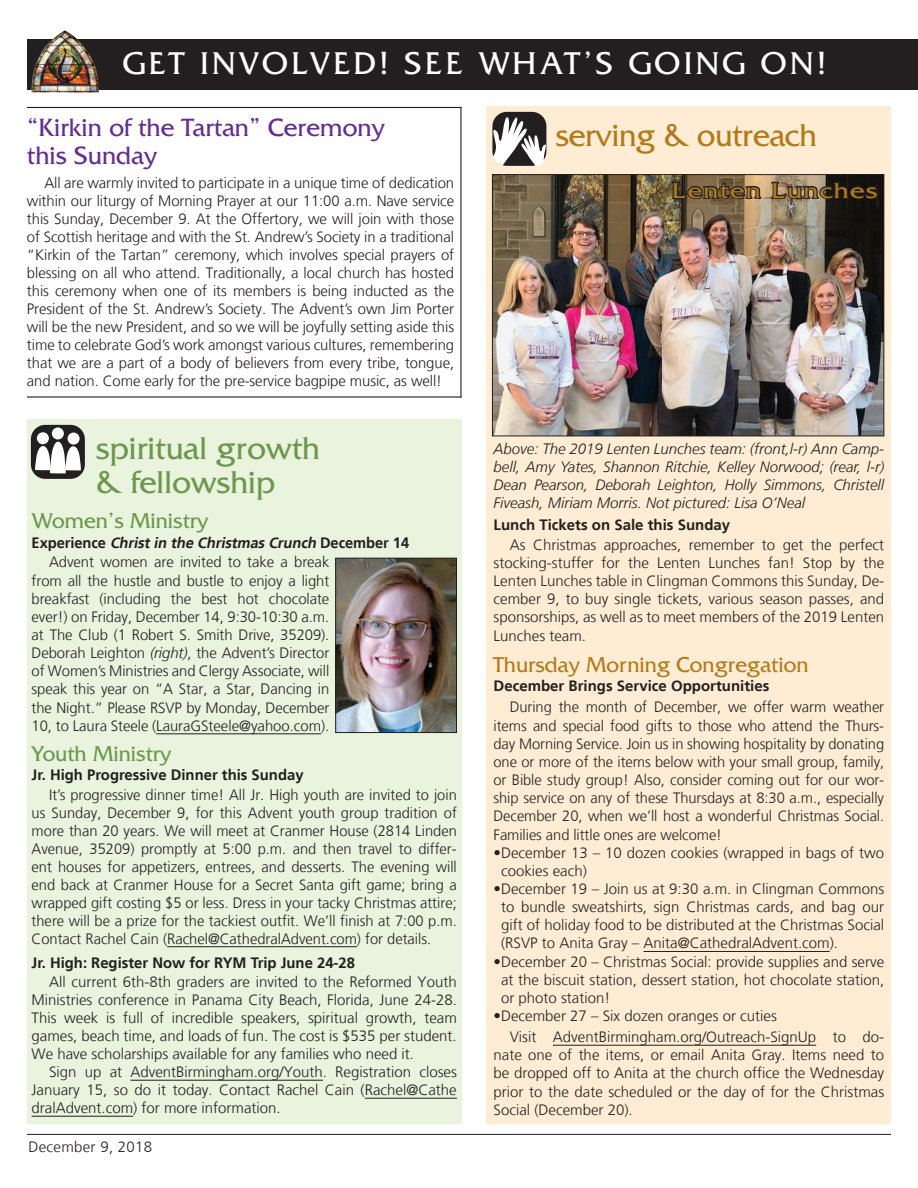
<style>
.page{position:relative;width:918px;height:1188px;background:#fff}
.page>*{position:absolute;margin:0;border:0;box-sizing:border-box;transform-origin:0 0}
.t1{font:33px "Friz Quadrata Std";letter-spacing:.1em;color:#fff}
.t2{font:33px/34.5px "Friz Quadrata Std";color:#6c984d}
.t3{font:33px "Friz Quadrata Std";letter-spacing:-.01em;color:#b37a19}
.t4{font:26.25px/27.8px "Friz Quadrata Std";color:#652d91}
.t5{font:22.5px "Friz Quadrata Std";color:#6c984d}
.t6{font:22.5px "Friz Quadrata Std";color:#b37a19}
.t7{font:22.5px "Friz Quadrata Std";letter-spacing:.05em;color:#b37a19;scale:1.23 1}
.t8{font:300 15px/18.1px "Frutiger";color:#231f20;text-align:justify}
.t9{font:italic 300 15px/18px "Frutiger";color:#231f20;text-align:justify}
.t10{font:700 15px "Frutiger";color:#231f20}
.t11{font:300 15px "Frutiger";letter-spacing:.02em;color:#231f20}
.s1{font-weight:700}
.s2{font-weight:700;font-style:italic}
.s3{font-style:italic}
</style>
<div class="page">
<div style="left:27px;top:39px;width:891px;height:51px;background:#231f20"></div>
<img style="left:31px;top:30px;width:68px;height:63px">
<hr style="left:27px;top:1134px;width:864px;height:1px;background:#231f20">
<div style="left:486px;top:107px;width:405px;height:1017px;background:#feedd4"></div>
<div style="left:492px;top:112px;width:54px;height:54px;background:#231f20;border-radius:14px"></div>
<svg style="left:492px;top:117px;width:55px;height:49px"></svg>
<div style="left:27px;top:419px;width:435px;height:705px;background:#e9f3dd"></div>
<div style="left:31px;top:425px;width:54px;height:54px;background:#231f20;border-radius:14px"></div>
<div style="left:37px;top:432px;width:12px;height:12px;background:#fff;border-radius:50%"></div>
<div style="left:52px;top:427px;width:12px;height:12px;background:#fff;border-radius:50%"></div>
<div style="left:68px;top:433px;width:12px;height:12px;background:#fff;border-radius:50%"></div>
<svg style="left:35px;top:442px;width:46px;height:31px"></svg>
<hr style="left:156px;top:733px;width:165px;height:1px;background:#231f20">
<hr style="left:167px;top:946px;width:190px;height:1px;background:#231f20">
<hr style="left:130px;top:1080px;width:193px;height:1px;background:#231f20">
<hr style="left:365px;top:1098px;width:92px;height:1px;background:#231f20">
<hr style="left:32px;top:1116px;width:101px;height:1px;background:#231f20">
<hr style="left:644px;top:951px;width:186px;height:1px;background:#231f20">
<hr style="left:553px;top:1045px;width:263px;height:1px;background:#231f20">
<hr style="left:460px;top:107px;width:2px;height:291px;background:#231f20">
<hr style="left:27px;top:396px;width:435px;height:2px;background:#231f20">
<hr style="left:27px;top:107px;width:435px;height:1px;background:#231f20">
<img style="left:494px;top:176px;width:388px;height:258px">
<div style="left:492px;top:174px;width:392px;height:262px;border:1px solid #231f20"></div>
<svg style="left:671px;top:181px;width:91px;height:19px"></svg>
<svg style="left:770px;top:180px;width:109px;height:20px"></svg>
<img style="left:337px;top:560px;width:118px;height:171px">
<div style="left:335px;top:558px;width:122px;height:175px;border:1px solid #231f20"></div>
<h1 class="t1" style="left:123px;top:45px;width:705px">GET INVOLVED! SEE WHAT’S GOING ON!</h1>
<h2 class="t4" style="left:27px;top:114px;width:359px">“Kirkin of the Tartan” Ceremony this Sunday</h2>
<p class="t8" style="left:27px;top:174px;width:429px;text-indent:17px">All are warmly invited to participate in a unique time of dedication within our liturgy of Morning Prayer at our 11:00 a.m. Nave service this Sunday, December 9. At the Offertory, we will join with those of Scottish heritage and with the St. Andrew’s Society in a traditional “Kirkin of the Tartan” ceremony, which involves special prayers of blessing on all who attend. Traditionally, a local church has hosted this ceremony when one of its members is being inducted as the President of the St. Andrew’s Society. The Advent’s own Jim Porter will be the new President, and so we will be joyfully setting aside this time to celebrate God’s work amongst various cultures, remembering that we are a part of a body of believers from every tribe, tongue, and nation. Come early for the pre-service bagpipe music, as well!</p>
<h3 class="t7" style="left:672px;top:178px;width:169px">Lenten Lunches</h3>
<h1 class="t3" style="left:556px;top:117px;width:263px">serving &amp; outreach</h1>
<h1 class="t2" style="left:96px;top:431px;width:226px">spiritual growth &amp; fellowship</h1>
<h3 class="t5" style="left:32px;top:508px;width:178px">Women’s Ministry</h3>
<p class="t8" style="left:49px;top:533px;width:362px;line-height:19.6px;text-indent:-17px"><span class="s1">E x p e r i e n c e</span> <span class="s2">Christin the Christmas Crunch</span> <span class="s1">D e c e m b e r 1 4<br></span>Advent women are invited to take a break</p>
<p class="t8" style="left:32px;top:572px;width:299px">from all the hustle and bustle to enjoy a light breakfast (including the best hot chocolate ever!) on Friday, December 14, 9:30-10:30 a.m. at The Club (1 Robert S. Smith Drive, 35209).<br>Deborah Leighton <span class="s3">(right)</span>, the Advent’s Director of Women’s Ministries and Clergy Associate, will speak this year on “A Star, a Star, Dancing in the Night.” Please RSVP by Monday, December 10, to Laura Steele (LauraGSteele@yahoo.com).</p>
<h3 class="t5" style="left:32px;top:741px;width:141px">Youth Ministry</h3>
<p class="t10" style="left:32px;top:766px;width:274px">Jr. High Progressive Dinner this Sunday</p>
<p class="t8" style="left:32px;top:786px;width:427px;text-indent:17px">It’s progressive dinner time! All Jr. High youth are invited to join us Sunday, December 9, for this Advent youth group tradition of more than 20 years. We will meet at Cranmer House (2814 Linden Avenue, 35209) promptly at 5:00 p.m. and then travel to differ&shy;ent houses for appetizers, entrees, and desserts. The evening will end back at Cranmer House for a Secret Santa gift game; bring a wrapped gift costing $5 or less. Dress in your tacky Christmas attire; there will be a prize for the tackiest outfit. We’ll finish at 7:00 p.m.<br>Contact Rachel Cain (Rachel@CathedralAdvent.com) for details.</p>
<p class="t10" style="left:32px;top:954px;width:325px">Jr. High: Register Now for RYM Trip June 24-28</p>
<p class="t8" style="left:32px;top:973px;width:427px;text-indent:17px">All current 6th-8th graders are invited to the Reformed Youth Ministries conference in Panama City Beach, Florida, June 24-28.<br>This week is full of incredible speakers, spiritual growth, team games, beach time, and loads of fun. The cost is $535 per student.<br>We have scholarships available for any families who need it.</p>
<p class="t8" style="left:32px;top:1063px;width:427px;text-indent:17px">Sign up at AdventBirmingham.org/Youth. Registration closes January 15, so do it today. Contact Rachel Cain (Rachel@Cathe dralAdvent.com) for more information.</p>
<p class="t11" style="left:28px;top:1138px;width:125px">December 9, 2018</p>
<p class="t9" style="left:494px;top:440px;width:392px">Above: The 2019 Lenten Lunches team: (front,l-r) Ann Camp&shy;bell, Amy Yates, Shannon Ritchie, Kelley Norwood; (rear, l-r)<br>Dean Pearson, Deborah Leighton, Holly Simmons, Christell Fiveash, Miriam Morris. Not pictured: Lisa O’Neal</p>
<p class="t10" style="left:494px;top:516px;width:238px">Lunch Tickets on Sale this Sunday</p>
<p class="t8" style="left:494px;top:536px;width:392px;text-indent:16px">As Christmas approaches, remember to get the perfect stocking-stuffer for the Lenten Lunches fan! Stop by the Lenten Lunches table in Clingman Commons this Sunday, De&shy;cember 9, to buy single tickets, various season passes, and sponsorships, as well as to meet members of the 2019 Lenten Lunches team.</p>
<h3 class="t6" style="left:494px;top:652px;width:316px">Thursday Morning Congregation</h3>
<p class="t10" style="left:494px;top:677px;width:277px">December Brings Service Opportunities</p>
<p class="t8" style="left:494px;top:698px;width:392px;text-indent:16px">During the month of December, we offer warm weather items and special food gifts to those who attend the Thurs&shy;day Morning Service. Join us in showing hospitality by donating one or more of the items below with your small group, family, or Bible study group! Also, consider coming out for our wor&shy;ship service on any of these Thursdays at 8:30 a.m., especially December 20, when we’ll host a wonderful Christmas Social.<br>Families and little ones are welcome!</p>
<p class="t8" style="left:501px;top:844px;width:385px;text-indent:-8px">•December 13 – 10 dozen cookies (wrapped in bags of two cookies each)</p>
<p class="t8" style="left:501px;top:880px;width:385px;text-indent:-8px">•December 19 – Join us at 9:30 a.m. in Clingman Commons to bundle sweatshirts, sign Christmas cards, and bag our gift of holiday food to be distributed at the Christmas Social (RSVP to Anita Gray – Anita@CathedralAdvent.com).</p>
<p class="t8" style="left:501px;top:953px;width:385px;text-indent:-8px">•December 20 – Christmas Social: provide supplies and serve at the biscuit station, dessert station, hot chocolate station, or photo station!</p>
<p class="t8" style="left:510px;top:1005px;width:376px;line-height:21.1px;text-indent:-16px">•December 27 – Six dozen oranges or cuties<br>Visit AdventBirmingham.org/Outreach-SignUp to do-</p>
<p class="t8" style="left:494px;top:1046px;width:392px">nate one of the items, or email Anita Gray. Items need to be dropped off to Anita at the church office the Wednesday prior to the date scheduled or the day of for the Christmas Social (December 20).</p>
</div>
